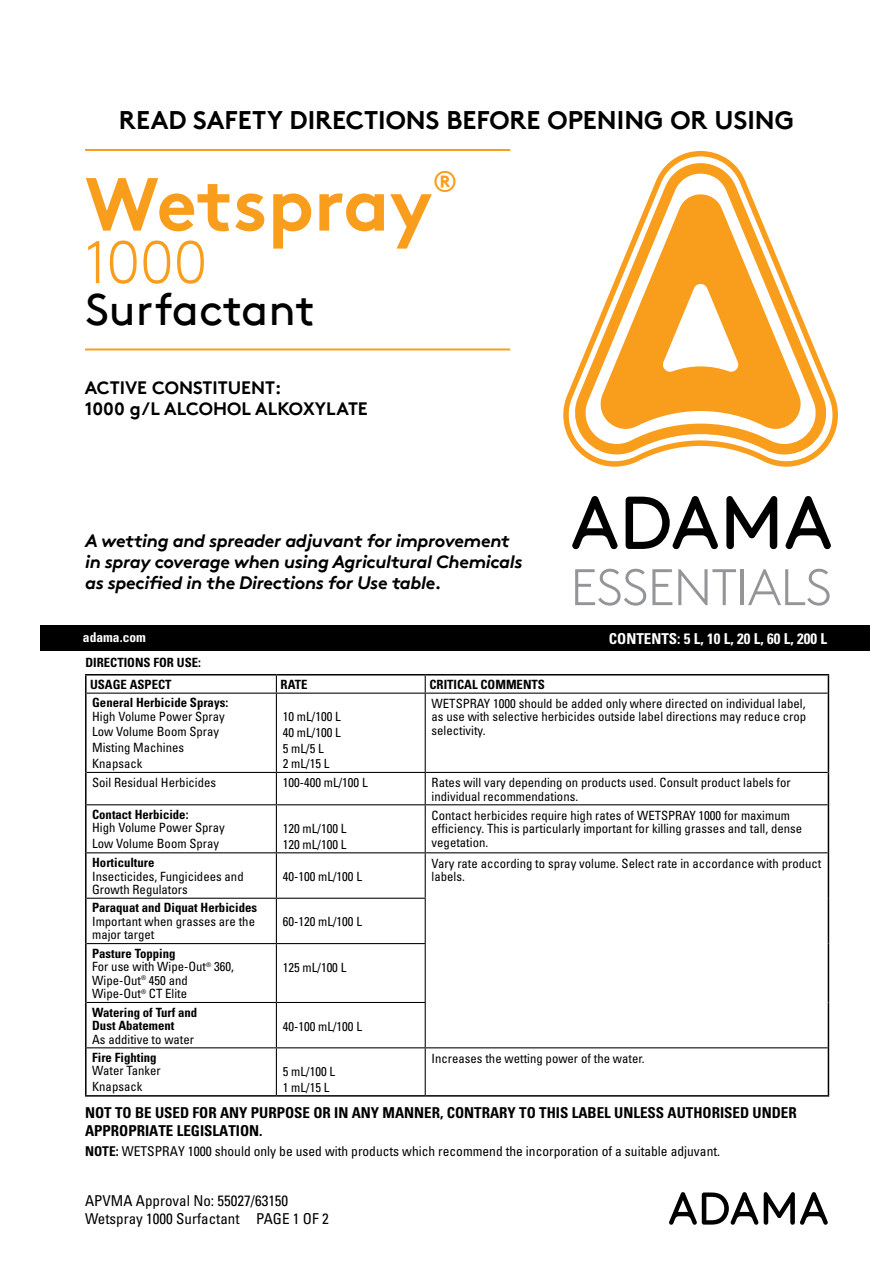
<style>
.page{position:relative;width:893px;height:1263px;background:#fff}
.page>*{position:absolute;margin:0;border:0;box-sizing:border-box;transform-origin:0 0}
.t1{font:700 75px "Brown TT";color:#f99d1c}
.t2{font:300 60px "Brown TT";color:#f99d1c;scale:.95 1}
.t3{font:300 51.3px "Brown TT";letter-spacing:-.015em;color:#939598}
.t4{font:45px "Brown TT";color:#000}
.t5{font:700 30px "Brown TT";color:#f99d1c}
.t6{font:700 25.5px "Brown TT";color:#000}
.t7{font:italic 700 18px/21px "Brown TT";letter-spacing:-.02em;color:#000}
.t8{font:700 18px/21px "Brown TT";color:#000}
.t9{font:700 condensed 15px/18px "Univers";color:#000}
.t10{font:condensed 15px/18px "Univers";color:#000}
.t11{font:700 condensed 15px "Univers";color:#fff}
.t12{font:condensed 13.5px "Univers";color:#000}
.t13{font:700 condensed 13.5px "Univers";color:#fff}
.t14{font:condensed 12.75px/13.5px "Univers";color:#000}
.t15{font:700 condensed 12.75px/13.5px "Univers";color:#000}
.s1{font-weight:700}
</style>
<div class="page">
<svg style="left:669px;top:1192px;width:89px;height:33px"></svg>
<svg style="left:764px;top:1192px;width:64px;height:33px"></svg>
<div style="left:40px;top:625px;width:830px;height:26px;background:#000"></div>
<hr style="left:85px;top:149px;width:425px;height:2px;background:#f99d1c">
<hr style="left:85px;top:348px;width:425px;height:2px;background:#f99d1c">
<svg style="left:563px;top:151px;width:275px;height:316px"></svg>
<svg style="left:598px;top:190px;width:205px;height:241px;fill:#f99d1c"></svg>
<svg style="left:572px;top:496px;width:46px;height:53px"></svg>
<svg style="left:626px;top:496px;width:92px;height:53px"></svg>
<svg style="left:785px;top:496px;width:46px;height:53px"></svg>
<svg style="left:726px;top:496px;width:51px;height:53px"></svg>
<svg style="left:85px;top:675px;width:2px;height:18px"></svg>
<svg style="left:828px;top:675px;width:1px;height:18px"></svg>
<hr style="left:85px;top:693px;width:2px;height:79px;background:#000">
<hr style="left:828px;top:693px;width:1px;height:79px;background:#000">
<hr style="left:85px;top:772px;width:2px;height:33px;background:#000">
<hr style="left:828px;top:772px;width:1px;height:33px;background:#000">
<hr style="left:85px;top:805px;width:2px;height:48px;background:#000">
<hr style="left:828px;top:805px;width:1px;height:48px;background:#000">
<hr style="left:85px;top:853px;width:2px;height:45px;background:#000">
<hr style="left:828px;top:853px;width:1px;height:45px;background:#000">
<hr style="left:85px;top:898px;width:2px;height:45px;background:#000">
<hr style="left:828px;top:898px;width:1px;height:45px;background:#000">
<hr style="left:85px;top:943px;width:2px;height:59px;background:#000">
<hr style="left:828px;top:943px;width:1px;height:59px;background:#000">
<hr style="left:85px;top:1002px;width:2px;height:46px;background:#000">
<hr style="left:828px;top:1002px;width:1px;height:46px;background:#000">
<hr style="left:85px;top:1048px;width:2px;height:47px;background:#000">
<hr style="left:828px;top:1048px;width:1px;height:47px;background:#000">
<svg style="left:276px;top:675px;width:1px;height:18px"></svg>
<svg style="left:425px;top:675px;width:1px;height:18px"></svg>
<hr style="left:87px;top:693px;width:189px;height:1px;background:#000">
<hr style="left:276px;top:693px;width:149px;height:1px;background:#000">
<hr style="left:276px;top:694px;width:1px;height:78px;background:#000">
<hr style="left:425px;top:693px;width:403px;height:1px;background:#000">
<hr style="left:425px;top:694px;width:1px;height:78px;background:#000">
<hr style="left:87px;top:772px;width:189px;height:1px;background:#000">
<hr style="left:276px;top:772px;width:149px;height:1px;background:#000">
<hr style="left:276px;top:773px;width:1px;height:31px;background:#000">
<hr style="left:425px;top:772px;width:403px;height:1px;background:#000">
<hr style="left:425px;top:773px;width:1px;height:31px;background:#000">
<hr style="left:87px;top:804px;width:189px;height:1px;background:#000">
<hr style="left:276px;top:804px;width:149px;height:1px;background:#000">
<hr style="left:276px;top:805px;width:1px;height:47px;background:#000">
<hr style="left:425px;top:804px;width:403px;height:1px;background:#000">
<hr style="left:425px;top:805px;width:1px;height:47px;background:#000">
<hr style="left:85px;top:674px;width:191px;height:1px;background:#000">
<hr style="left:276px;top:674px;width:149px;height:1px;background:#000">
<hr style="left:425px;top:674px;width:404px;height:1px;background:#000">
<hr style="left:85px;top:1095px;width:191px;height:1px;background:#000">
<hr style="left:276px;top:1095px;width:149px;height:1px;background:#000">
<hr style="left:425px;top:1095px;width:404px;height:1px;background:#000">
<hr style="left:87px;top:852px;width:189px;height:1px;background:#000">
<hr style="left:276px;top:852px;width:149px;height:1px;background:#000">
<hr style="left:276px;top:853px;width:1px;height:45px;background:#000">
<hr style="left:425px;top:852px;width:403px;height:1px;background:#000">
<hr style="left:425px;top:853px;width:1px;height:45px;background:#000">
<hr style="left:87px;top:898px;width:189px;height:1px;background:#000">
<hr style="left:276px;top:898px;width:150px;height:1px;background:#000">
<hr style="left:276px;top:899px;width:1px;height:44px;background:#000">
<hr style="left:425px;top:899px;width:1px;height:44px;background:#000">
<hr style="left:87px;top:943px;width:189px;height:1px;background:#000">
<hr style="left:276px;top:943px;width:150px;height:1px;background:#000">
<hr style="left:276px;top:944px;width:1px;height:58px;background:#000">
<hr style="left:425px;top:944px;width:1px;height:58px;background:#000">
<hr style="left:87px;top:1002px;width:189px;height:1px;background:#000">
<hr style="left:276px;top:1002px;width:150px;height:1px;background:#000">
<hr style="left:276px;top:1003px;width:1px;height:44px;background:#000">
<hr style="left:425px;top:1003px;width:1px;height:44px;background:#000">
<hr style="left:87px;top:1047px;width:189px;height:1px;background:#000">
<hr style="left:276px;top:1047px;width:149px;height:1px;background:#000">
<hr style="left:276px;top:1048px;width:1px;height:47px;background:#000">
<hr style="left:425px;top:1047px;width:403px;height:1px;background:#000">
<hr style="left:425px;top:1048px;width:1px;height:47px;background:#000">
<h3 class="t6" style="left:119px;top:104px;width:676px">READ SAFETY DIRECTIONS BEFORE OPENING OR USING</h3>
<h1 class="t1" style="left:85px;top:159px;width:349px">Wetspray</h1>
<h3 class="t5" style="left:433px;top:163px;width:27px">®</h3>
<h2 class="t2" style="left:85px;top:228px;width:130px">1000</h2>
<h3 class="t4" style="left:85px;top:283px;width:231px">Surfactant</h3>
<h3 class="t8" style="left:85px;top:377px;width:285px">ACTIVE CONSTITUENT:<br>1000 g/L ALCOHOL ALKOXYLATE</h3>
<h3 class="t7" style="left:85px;top:530px;width:439px">A wetting and spreader adjuvant for improvement in spray coverage when using Agricultural Chemicals as specified in the Directions for Use table.</h3>
<h3 class="t3" style="left:571px;top:558px;width:263px">ESSENTIALS</h3>
<p class="t13" style="left:83px;top:628px;width:64px">adama.com</p>
<p class="t11" style="left:609px;top:629px;width:220px">CONTENTS: 5 L, 10 L, 20 L, 60 L, 200 L</p>
<p class="t15" style="left:86px;top:656px;width:117px">DIRECTIONS FOR USE:</p>
<p class="t15" style="left:90px;top:677px;width:83px">USAGE ASPECT</p>
<p class="t15" style="left:281px;top:677px;width:28px">RATE</p>
<p class="t15" style="left:429px;top:677px;width:14px">Critical</p>
<p class="t15" style="left:480px;top:677px;width:17px">Comments</p>
<p class="t15" style="left:92px;top:696px;width:137px">General Herbicide Sprays:</p>
<p class="t14" style="left:92px;top:708px;width:134px;line-height:15.6px">High Volume Power Spray<br>Low Volume Boom Spray<br>Misting Machines<br>Knapsack</p>
<p class="t14" style="left:283px;top:709px;width:60px;line-height:15.6px">10 mL/100 L<br>40 mL/100 L<br>5 mL/5 L<br>2 mL/15 L</p>
<p class="t14" style="left:432px;top:696px;width:19px">Wetspray</p>
<p class="t14" style="left:432px;top:696px;width:376px;text-align:justify;text-indent:62px">1000 should be added only where directed on individual label, as use with selective herbicides outside label directions may reduce crop selectivity.</p>
<p class="t14" style="left:92px;top:775px;width:125px">Soil Residual Herbicides</p>
<p class="t14" style="left:283px;top:775px;width:86px">100-400 mL/100 L</p>
<p class="t14" style="left:432px;top:775px;width:361px">Rates will vary depending on products used. Consult product labels for individual recommendations.</p>
<p class="t15" style="left:92px;top:807px;width:98px">Contact Herbicide:</p>
<p class="t14" style="left:92px;top:820px;width:134px;line-height:15.6px">High Volume Power Spray<br>Low Volume Boom Spray</p>
<p class="t14" style="left:283px;top:820px;width:65px;line-height:15.6px">120 mL/100 L<br>120 mL/100 L</p>
<p class="t14" style="left:432px;top:808px;width:372px">Contact herbicides require high rates of WETSPRAY 1000 for maximum efficiency. This is particularly important for killing grasses and tall, dense vegetation.</p>
<p class="t15" style="left:92px;top:855px;width:64px">Horticulture</p>
<p class="t14" style="left:92px;top:869px;width:153px">Insecticides, Fungicidees and<br>Growth Regulators</p>
<p class="t14" style="left:283px;top:869px;width:81px">40-100 mL/100 L</p>
<p class="t15" style="left:92px;top:901px;width:167px">Paraquat and Diquat Herbicides</p>
<p class="t14" style="left:92px;top:914px;width:164px">Important when grasses are the major target</p>
<p class="t14" style="left:283px;top:915px;width:81px">60-120 mL/100 L</p>
<p class="t14" style="left:92px;top:946px;width:143px"><span class="s1">Pasture Topping<br></span>For use with Wipe-Out<sup>®</sup> 360,<br>Wipe-Out<sup>®</sup> 450 and<br>Wipe-Out<sup>®</sup> CT Elite</p>
<p class="t14" style="left:283px;top:960px;width:65px">125 mL/100 L</p>
<p class="t15" style="left:92px;top:1005px;width:107px">Watering of Turf and<br>Dust Abatement</p>
<p class="t14" style="left:92px;top:1032px;width:103px">As additive to water</p>
<p class="t14" style="left:283px;top:1019px;width:81px">40-100 mL/100 L</p>
<p class="t15" style="left:92px;top:1050px;width:66px">Fire Fighting</p>
<p class="t14" style="left:92px;top:1063px;width:70px;line-height:15.6px">Water Tanker<br>Knapsack</p>
<p class="t14" style="left:283px;top:1063px;width:54px;line-height:15.6px">5 mL/100 L<br>1 mL/15 L</p>
<p class="t14" style="left:432px;top:856px;width:391px">Vary rate according to spray volume. Select rate in accordance with product labels.</p>
<p class="t14" style="left:432px;top:1051px;width:214px">Increases the wetting power of the water.</p>
<p class="t9" style="left:85px;top:1103px;width:713px">NOT TO BE USED FOR ANY PURPOSE OR IN ANY MANNER, CONTRARY TO THIS LABEL UNLESS AUTHORISED UNDER<br>APPROPRIATE LEGISLATION.</p>
<p class="t12" style="left:85px;top:1143px;width:637px"><span class="s1">NOTE:</span> WETSPRAY 1000 should only be used with products which recommend the incorporation of a suitable adjuvant.</p>
<p class="t10" style="left:85px;top:1191px;width:245px">APVMA Approval No: 55027/63150<br>Wetspray 1000 Surfactant PAGE 1 OF 2</p>
</div>
